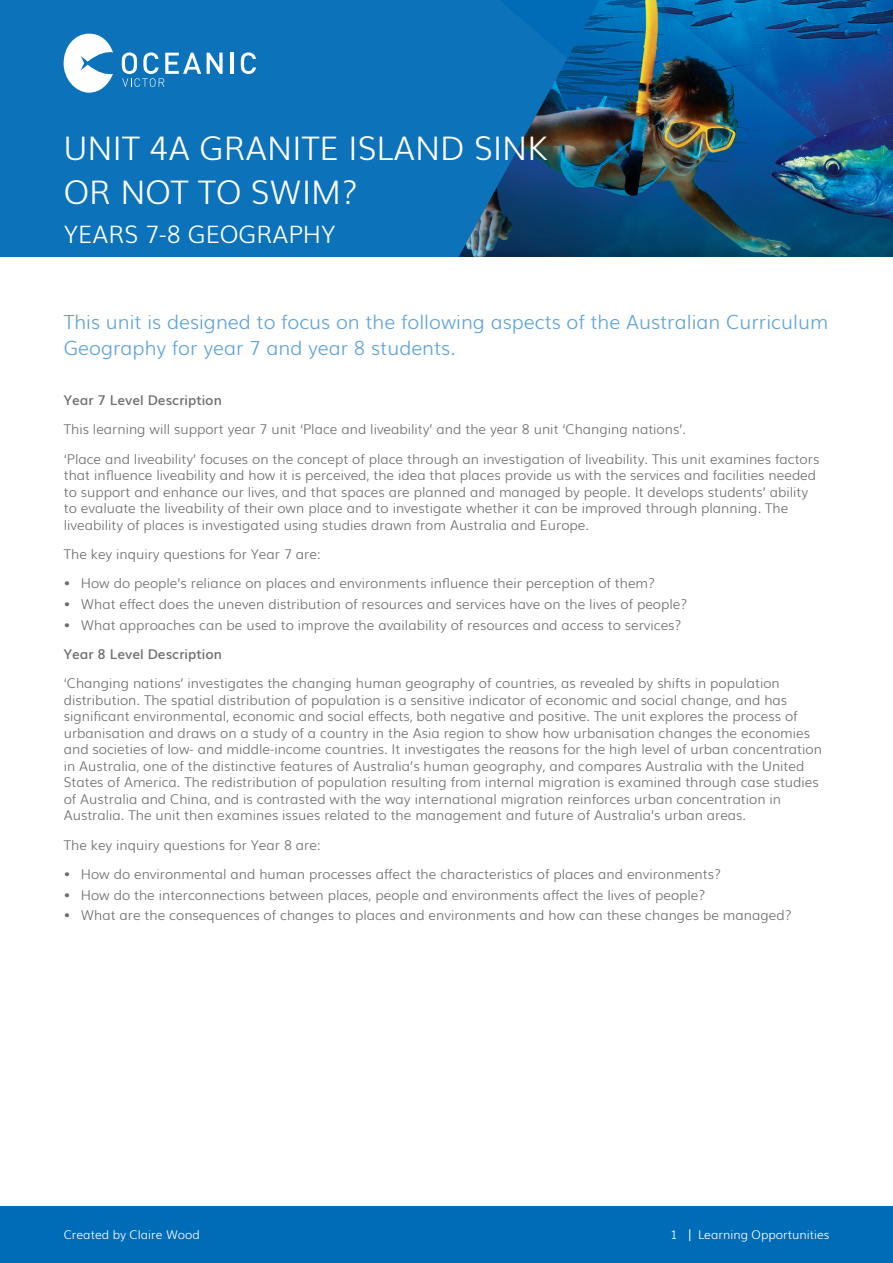
<style>
.page{position:relative;width:893px;height:1263px;background:#fff}
.page>*{position:absolute;margin:0;border:0;box-sizing:border-box;transform-origin:0 0}
.t1{font:300 32.55px "Muli";color:#fff}
.t2{font:300 24px "Muli";color:#fff}
.Body{font:300 19.5px/25.5px "Muli";color:#60a4d9}
.Body-2{font:300 13.5px/16.5px "Muli";color:#6c6d70}
.Body-3{font:600 13.5px "Muli";color:#6c6d70}
.t3{font:300 12px "Muli";color:#fff}
</style>
<div class="page">
<div style="left:0;top:1207px;width:893px;height:56px;background:#006cb7"></div>
<svg style="left:689px;top:1229px;width:1px;height:12px"></svg>
<div style="left:0;top:0;width:459px;height:257px;background:#0c72ba"></div>
<img style="left:459px;top:0;width:434px;height:257px">
<svg style="left:64px;top:34px;width:49px;height:59px"></svg>
<svg style="left:207px;top:53px;width:16px;height:21px"></svg>
<hr style="left:230px;top:53px;width:4px;height:21px;background:#fff">
<svg style="left:241px;top:52px;width:15px;height:22px"></svg>
<svg style="left:122px;top:52px;width:79px;height:35px"></svg>
<p class="t1" style="left:64px;top:123px;width:485px">UNIT 4A GRANITE ISLAND SINK</p>
<p class="t1" style="left:64px;top:167px;width:296px">OR NOT TO SWIM?</p>
<p class="t2" style="left:64px;top:215px;width:273px">YEARS 7-8 GEOGRAPHY</p>
<p class="Body" style="left:64px;top:308px;width:766px">This unit is designed to focus on the following aspects of the Australian Curriculum<br>Geography for year 7 and year 8 students.</p>
<p class="Body-3" style="left:64px;top:389px;width:160px">Year 7 Level Description</p>
<p class="Body-2" style="left:64px;top:420px;width:624px">This learning will support year 7 unit ‘Place and liveability’ and the year 8 unit ‘Changing nations’.</p>
<p class="Body-2" style="left:64px;top:450px;width:757px">‘Place and liveability’ focuses on the concept of place through an investigation of liveability. This unit examines factors that influence liveability and how it is perceived, the idea that places provide us with the services and facilities needed to support and enhance our lives, and that spaces are planned and managed by people. It develops students’ ability to evaluate the liveability of their own place and to investigate whether it can be improved through planning. The liveability of places is investigated using studies drawn from Australia and Europe.</p>
<p class="Body-2" style="left:64px;top:545px;width:258px">The key inquiry questions for Year 7 are:</p>
<p class="Body-2" style="left:64px;top:574px;width:593px">• How do people’s reliance on places and environments influence their perception of them?</p>
<p class="Body-2" style="left:64px;top:595px;width:625px">• What effect does the uneven distribution of resources and services have on the lives of people?</p>
<p class="Body-2" style="left:64px;top:616px;width:619px">• What approaches can be used to improve the availability of resources and access to services?</p>
<p class="Body-3" style="left:64px;top:643px;width:160px">Year 8 Level Description</p>
<p class="Body-2" style="left:64px;top:674px;width:760px">‘Changing nations’ investigates the changing human geography of countries, as revealed by shifts in population distribution. The spatial distribution of population is a sensitive indicator of economic and social change, and has significant environmental, economic and social effects, both negative and positive. The unit explores the process of urbanisation and draws on a study of a country in the Asia region to show how urbanisation changes the economies and societies of low- and middle-income countries. It investigates the reasons for the high level of urban concentration in Australia, one of the distinctive features of Australia’s human geography, and compares Australia with the United States of America. The redistribution of population resulting from internal migration is examined through case studies of Australia and China, and is contrasted with the way international migration reinforces urban concentration in Australia. The unit then examines issues related to the management and future of Australia’s urban areas.</p>
<p class="Body-2" style="left:64px;top:835px;width:258px">The key inquiry questions for Year 8 are:</p>
<p class="Body-2" style="left:64px;top:865px;width:659px">• How do environmental and human processes affect the characteristics of places and environments?</p>
<p class="Body-2" style="left:64px;top:885px;width:643px">• How do the interconnections between places, people and environments affect the lives of people?</p>
<p class="Body-2" style="left:64px;top:906px;width:730px">• What are the consequences of changes to places and environments and how can these changes be managed?</p>
<p class="t3" style="left:64px;top:1225px;width:138px">Created by Claire Wood</p>
<p class="t3" style="left:670px;top:1225px;width:9px">1</p>
<p class="t3" style="left:698px;top:1225px;width:133px">Learning Opportunities</p>
</div>
